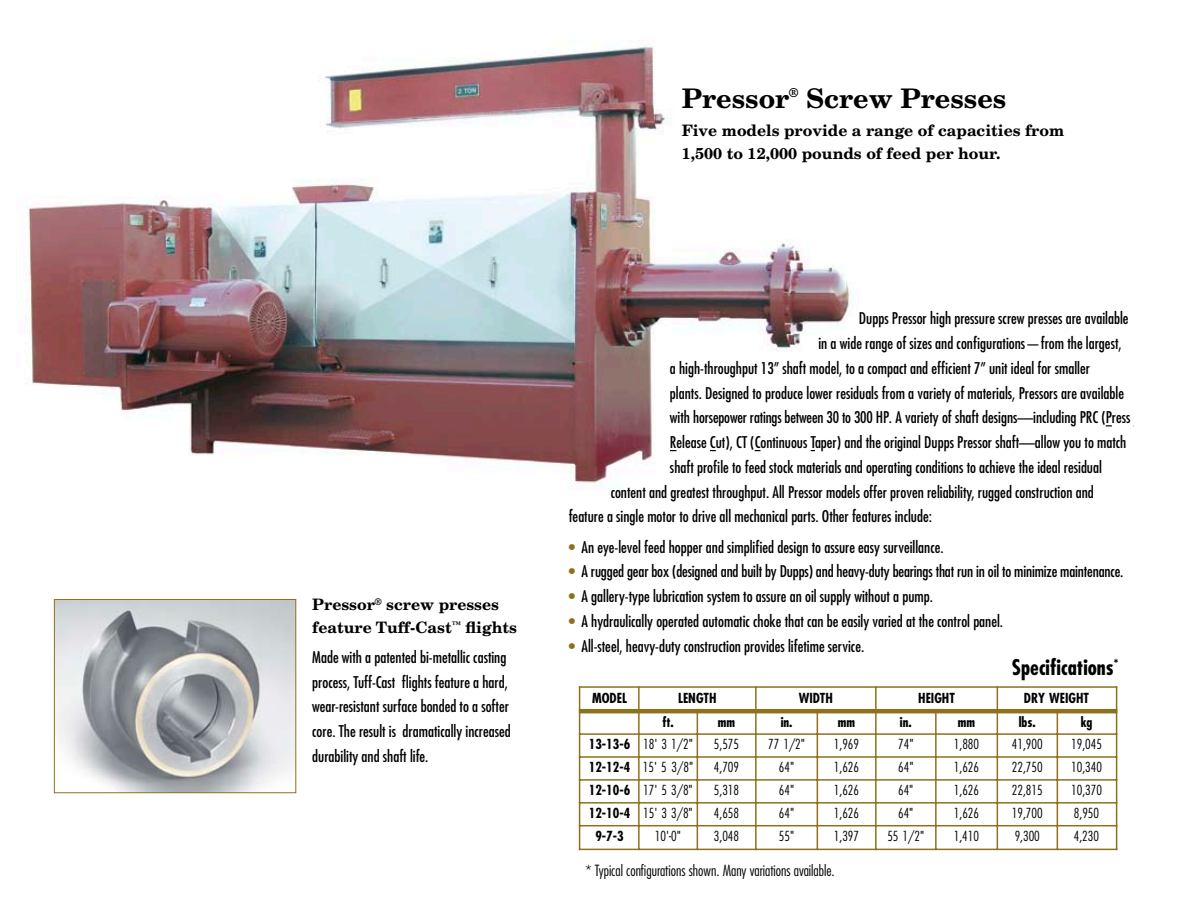
<style>
.page{position:relative;width:1188px;height:918px;background:#fff}
.page>*{position:absolute;margin:0;border:0;box-sizing:border-box;transform-origin:0 0}
.t1{font:700 27px "New Century Schlbk";color:#000}
.t2{font:700 condensed 21px "Futura";color:#000}
.t3{font:condensed 15.75px/24.8px "Futura";color:#000}
.t4{font:700 15.75px/22.5px "New Century Schlbk";color:#000}
.t5{font:300 condensed 15px "Futura";color:#000}
.t6{font:300 condensed 13.5px "Futura";color:#000}
.t7{font:700 condensed 13.5px "Futura";color:#000}
.s1{color:#8e711c}
.s2{font-weight:700}
</style>
<div class="page">
<img style="left:21px;top:45px;width:830px;height:441px">
<img style="left:56px;top:601px;width:238px;height:190px">
<div style="left:54px;top:599px;width:242px;height:194px;border:1px solid #8e711c"></div>
<hr style="left:579px;top:686px;width:538px;height:2px;background:#8e711c">
<hr style="left:579px;top:709px;width:538px;height:4px;background:#8e711c">
<hr style="left:579px;top:733px;width:538px;height:2px;background:#8e711c">
<hr style="left:579px;top:756px;width:538px;height:2px;background:#8e711c">
<hr style="left:579px;top:779px;width:538px;height:2px;background:#8e711c">
<hr style="left:579px;top:802px;width:538px;height:2px;background:#8e711c">
<hr style="left:579px;top:825px;width:538px;height:1px;background:#8e711c">
<hr style="left:579px;top:849px;width:538px;height:1px;background:#8e711c">
<hr style="left:579px;top:686px;width:1px;height:164px;background:#8e711c">
<hr style="left:638px;top:686px;width:2px;height:164px;background:#8e711c">
<hr style="left:697px;top:709px;width:1px;height:141px;background:#8e711c">
<hr style="left:755px;top:686px;width:2px;height:164px;background:#8e711c">
<hr style="left:817px;top:709px;width:1px;height:141px;background:#8e711c">
<hr style="left:875px;top:686px;width:2px;height:164px;background:#8e711c">
<hr style="left:935px;top:709px;width:2px;height:141px;background:#8e711c">
<hr style="left:997px;top:686px;width:1px;height:164px;background:#8e711c">
<hr style="left:1057px;top:709px;width:1px;height:141px;background:#8e711c">
<hr style="left:1116px;top:686px;width:1px;height:164px;background:#8e711c">
<h1 class="t1" style="left:682px;top:81px;width:326px">Pressor<sup>®</sup> Screw Presses</h1>
<p class="t4" style="left:682px;top:119px;width:384px">Five models provide a range of capacities from<br>1,500 to 12,000 pounds of feed per hour.</p>
<p class="t4" style="left:312px;top:593px;width:206px">Pressor<sup>®</sup> screw presses feature Tuff-Cast<sup>™</sup> flights</p>
<p class="t3" style="left:312px;top:644px;width:200px">Made with a patented bi-metallic casting process, Tuff-Cast flights feature a hard, wear-resistant surface bonded to a softer core. The result is dramatically increased durability and shaft life.</p>
<p class="t3" style="left:859px;top:306px;width:271px">Dupps Pressor high pressure screw presses are available</p>
<p class="t3" style="left:818px;top:331px;width:305px">in a wide range of sizes and configurations — from the largest,</p>
<p class="t3" style="left:670px;top:355px;width:422px">a high-throughput 13” shaft model, to a compact and efficient 7” unit ideal for smaller</p>
<p class="t3" style="left:670px;top:380px;width:456px">plants. Designed to produce lower residuals from a variety of materials, Pressors are available</p>
<p class="t3" style="left:670px;top:405px;width:462px">with horsepower ratings between 30 to 300 HP. A variety of shaft designs—including PRC (Press</p>
<p class="t3" style="left:670px;top:430px;width:458px">Release Cut), CT (Continuous Taper) and the original Dupps Pressor shaft—allow you to match</p>
<p class="t3" style="left:670px;top:454px;width:433px">shaft profile to feed stock materials and operating conditions to achieve the ideal residual</p>
<p class="t3" style="left:611px;top:479px;width:485px">content and greatest throughput. All Pressor models offer proven reliability, rugged construction and</p>
<p class="t3" style="left:569px;top:504px;width:365px">feature a single motor to drive all mechanical parts. Other features include:</p>
<p class="t3" style="left:569px;top:534px;width:376px"><span class="s1">•</span> An eye-level feed hopper and simplified design to assure easy surveillance.</p>
<p class="t3" style="left:569px;top:559px;width:556px"><span class="s1">•</span> A rugged gear box (designed and built by Dupps) and heavy-duty bearings that run in oil to minimize maintenance.</p>
<p class="t3" style="left:569px;top:584px;width:366px"><span class="s1">•</span> A gallery-type lubrication system to assure an oil supply without a pump.</p>
<p class="t3" style="left:569px;top:608px;width:436px"><span class="s1">•</span> A hydraulically operated automatic choke that can be easily varied at the control panel.</p>
<p class="t3" style="left:569px;top:633px;width:297px"><span class="s1">•</span> All-steel, heavy-duty construction provides lifetime service.</p>
<h2 class="t2" style="left:1012px;top:653px;width:108px">Specifications<sup>*</sup></h2>
<p class="t7" style="left:592px;top:690px;width:36px">MODEL</p>
<p class="t7" style="left:678px;top:690px;width:40px">LENGTH</p>
<p class="t7" style="left:799px;top:690px;width:36px">WIDTH</p>
<p class="t7" style="left:918px;top:690px;width:38px">HEIGHT</p>
<p class="t7" style="left:1024px;top:690px;width:67px">DRY WEIGHT</p>
<p class="t7" style="left:662px;top:713px;width:13px">ft.</p>
<p class="t7" style="left:718px;top:713px;width:19px">mm</p>
<p class="t7" style="left:781px;top:713px;width:13px">i .</p>
<p class="t7" style="left:838px;top:713px;width:19px">mm</p>
<p class="t7" style="left:903px;top:713px;width:7px">n</p>
<p class="t7" style="left:1019px;top:713px;width:19px">lbs.</p>
<p class="t7" style="left:1081px;top:713px;width:13px">kg</p>
<p class="t7" style="left:784px;top:713px;width:7px">n</p>
<p class="t7" style="left:900px;top:713px;width:13px">i .</p>
<p class="t7" style="left:958px;top:713px;width:19px">mm</p>
<p class="t6" style="left:589px;top:736px;width:106px"><span class="s2">13-13-6</span> 18' 3 1/2"</p>
<p class="t6" style="left:714px;top:736px;width:27px">5,575</p>
<p class="t6" style="left:768px;top:736px;width:38px">77 1/2"</p>
<p class="t6" style="left:834px;top:736px;width:27px">1,969</p>
<p class="t6" style="left:898px;top:736px;width:17px">7 "</p>
<p class="t6" style="left:954px;top:736px;width:27px">1,880</p>
<p class="t6" style="left:904px;top:736px;width:7px">4</p>
<p class="t6" style="left:1012px;top:736px;width:32px">41,900</p>
<p class="t6" style="left:1071px;top:736px;width:32px">19,045</p>
<p class="t6" style="left:589px;top:759px;width:106px"><span class="s2">12-12-4</span> 15' 5 3/8"</p>
<p class="t6" style="left:714px;top:759px;width:27px">4,709</p>
<p class="t6" style="left:779px;top:759px;width:17px">6 "</p>
<p class="t6" style="left:834px;top:759px;width:27px">1,626</p>
<p class="t6" style="left:784px;top:759px;width:7px">4</p>
<p class="t6" style="left:898px;top:759px;width:17px">6 "</p>
<p class="t6" style="left:954px;top:759px;width:27px">1,626</p>
<p class="t6" style="left:904px;top:759px;width:7px">4</p>
<p class="t6" style="left:1012px;top:759px;width:32px">22,750</p>
<p class="t6" style="left:1071px;top:759px;width:32px">10,340</p>
<p class="t6" style="left:589px;top:782px;width:106px"><span class="s2">12-10-6</span> 17' 5 3/8"</p>
<p class="t6" style="left:714px;top:782px;width:27px">5,318</p>
<p class="t6" style="left:779px;top:782px;width:17px">6 "</p>
<p class="t6" style="left:834px;top:782px;width:27px">1,626</p>
<p class="t6" style="left:784px;top:782px;width:7px">4</p>
<p class="t6" style="left:898px;top:782px;width:17px">6 "</p>
<p class="t6" style="left:954px;top:782px;width:27px">1,626</p>
<p class="t6" style="left:904px;top:782px;width:7px">4</p>
<p class="t6" style="left:1012px;top:782px;width:32px">22,815</p>
<p class="t6" style="left:1071px;top:782px;width:32px">10,370</p>
<p class="t6" style="left:589px;top:805px;width:106px"><span class="s2">12-10-4</span> 15' 3 3/8"</p>
<p class="t6" style="left:714px;top:805px;width:27px">4,658</p>
<p class="t6" style="left:779px;top:805px;width:17px">6 "</p>
<p class="t6" style="left:834px;top:805px;width:27px">1,626</p>
<p class="t6" style="left:784px;top:805px;width:7px">4</p>
<p class="t6" style="left:898px;top:805px;width:17px">6 "</p>
<p class="t6" style="left:954px;top:805px;width:27px">1,626</p>
<p class="t6" style="left:904px;top:805px;width:7px">4</p>
<p class="t6" style="left:1012px;top:805px;width:32px">19,700</p>
<p class="t6" style="left:1074px;top:805px;width:27px">8,950</p>
<p class="t6" style="left:784px;top:828px;width:7px">5</p>
<p class="t6" style="left:887px;top:828px;width:38px">55 1/2"</p>
<p class="t6" style="left:954px;top:828px;width:27px">1,410</p>
<p class="t6" style="left:1015px;top:828px;width:27px">9,300</p>
<p class="t6" style="left:1074px;top:828px;width:27px">4,230</p>
<p class="t7" style="left:595px;top:827px;width:30px">9-7-3</p>
<p class="t6" style="left:655px;top:828px;width:28px">10'-0"</p>
<p class="t6" style="left:714px;top:828px;width:27px">3,048</p>
<p class="t6" style="left:779px;top:828px;width:17px">5 "</p>
<p class="t6" style="left:834px;top:828px;width:27px">1,397</p>
<p class="t5" style="left:586px;top:861px;width:251px">* Typical configurations shown. Many variations available.</p>
</div>
